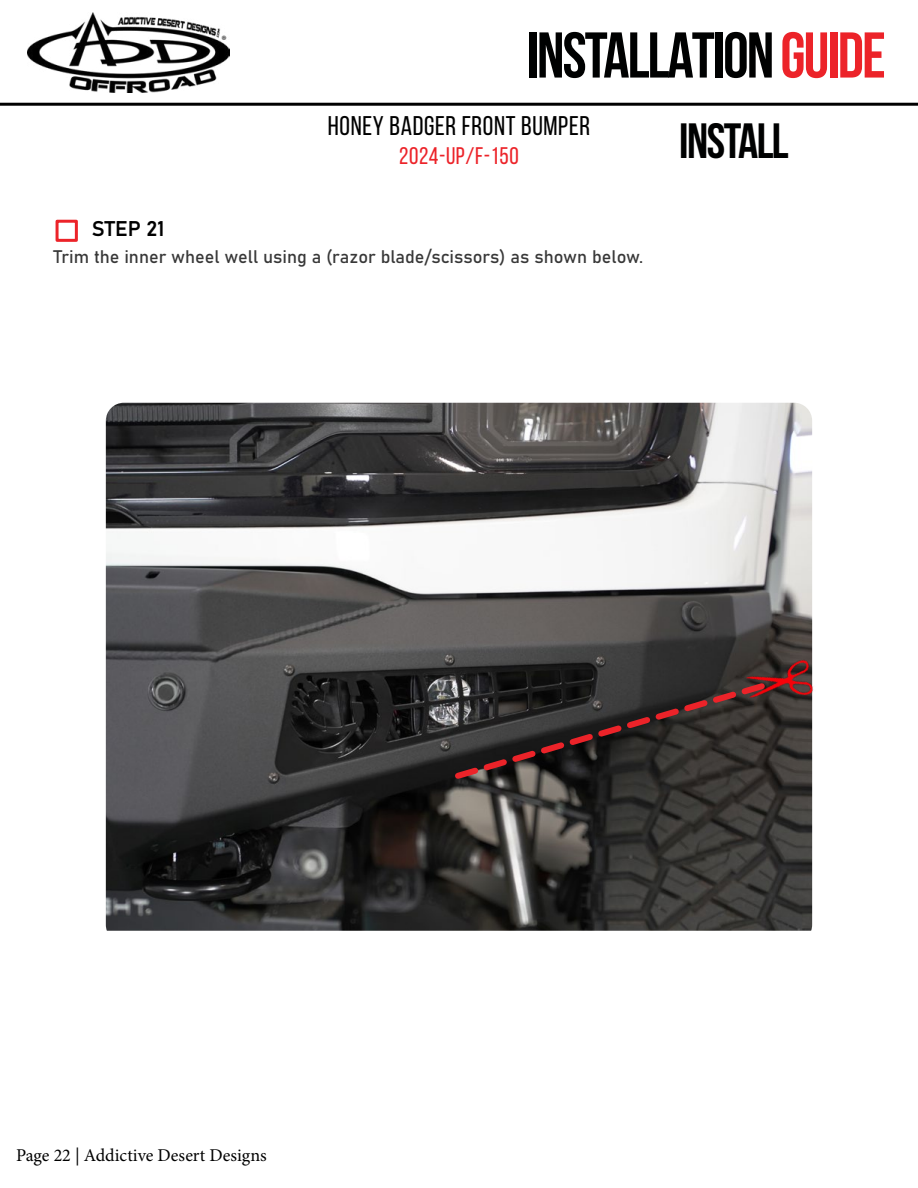
<style>
.page{position:relative;width:918px;height:1188px;background:#fff}
.page>*{position:absolute;margin:0;border:0;box-sizing:border-box;transform-origin:0 0}
.t1{font:700 64.5px "Bebas Neue";letter-spacing:-.03em;color:#000101}
.t2{font:700 49.5px "Bebas Neue";letter-spacing:-.03em;color:#000101}
.t3{font:27px "Bebas Neue";letter-spacing:.025em;color:#000}
.t4{font:24px "Bebas Neue";letter-spacing:.025em;color:#ec2329}
.t5{font:21px "Bahnschrift";color:#000}
.t6{font:18px "Bahnschrift";color:#383838}
.t7{font:18px "Minion Pro";color:#000}
.s1{color:#ec2329}
</style>
<div class="page">
<hr style="left:0;top:103px;width:918px;height:3px;background:#000">
<img style="left:27px;top:12px;width:203px;height:80px">
<div style="left:56px;top:220px;width:22px;height:22px;border:3px solid #ec2329"></div>
<img style="left:106px;top:403px;width:706px;height:528px">
<svg style="left:451px;top:679px;width:318px;height:104px"></svg>
<img style="left:734px;top:632px;width:80px;height:99px">
<h1 class="t1" style="left:527px;top:20px;width:361px">INSTALLATION<span class="s1">guide</span></h1>
<h3 class="t3" style="left:328px;top:111px;width:264px">HONEY BADGER FRONT BUMPER</h3>
<h3 class="t4" style="left:399px;top:143px;width:121px">2024-UP/F-150</h3>
<h2 class="t2" style="left:679px;top:114px;width:111px">INSTALL</h2>
<p class="t5" style="left:92px;top:213px;width:74px">STEP 21</p>
<p class="t6" style="left:54px;top:243px;width:591px">Trim the inner wheel well using a (razor blade/scissors) as shown below.</p>
<p class="t7" style="left:16px;top:1143px;width:252px">Page 22 | Addictive Desert Designs</p>
</div>
